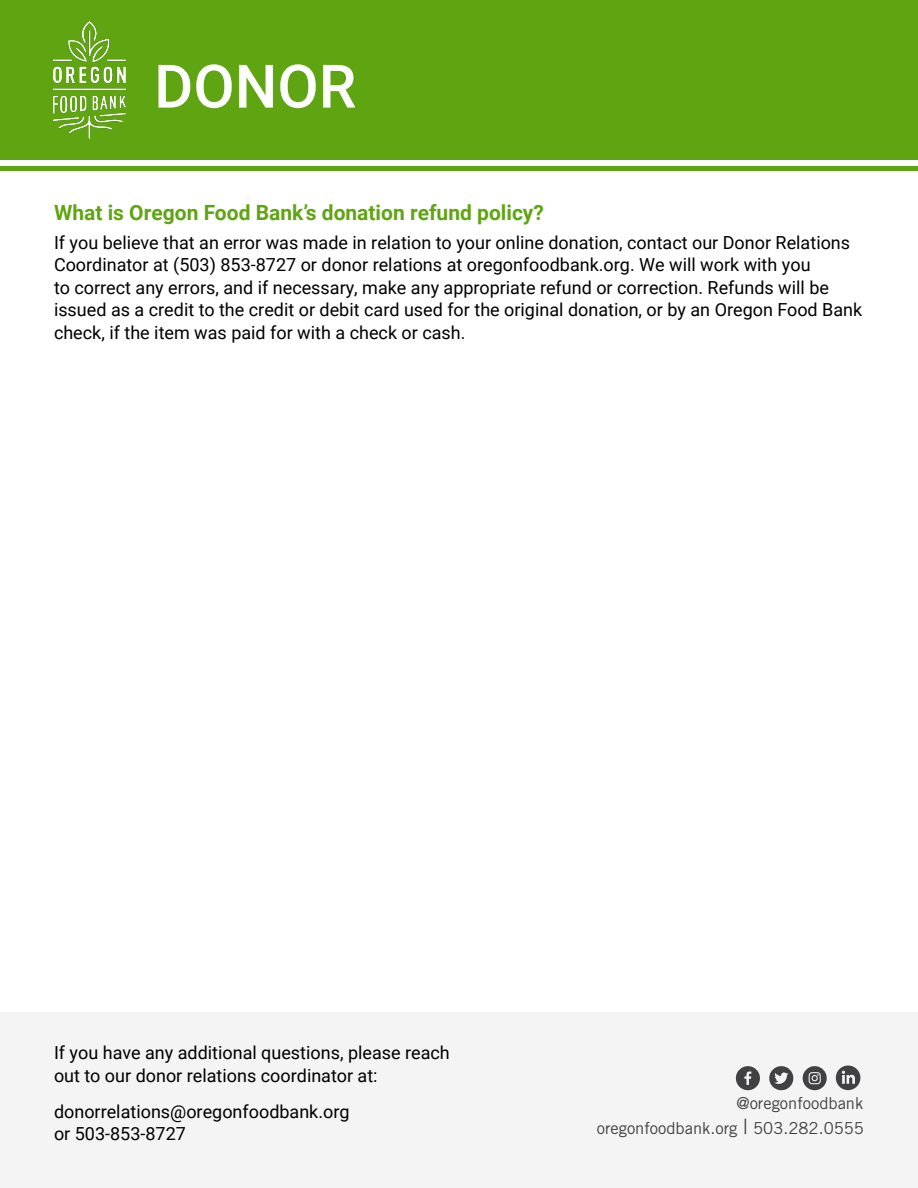
<style>
.page{position:relative;width:918px;height:1188px;background:#fff}
.page>*{position:absolute;margin:0;border:0;box-sizing:border-box;transform-origin:0 0}
.t1{font:500 60px "Roboto";color:#fff}
.t2{font:700 21px "Roboto";color:#5fa511}
.t3{font:18px/22.5px "Roboto";color:#000}
.t4{font:16.5px "Trade Gothic LT Std";color:#414042}
.s1{font-size:21px}
</style>
<div class="page">
<div style="left:0;top:1012px;width:918px;height:176px;background:#f4f4f4"></div>
<svg style="left:836px;top:1066px;width:24px;height:24px"></svg>
<svg style="left:769px;top:1066px;width:24px;height:24px"></svg>
<svg style="left:736px;top:1066px;width:24px;height:24px"></svg>
<svg style="left:803px;top:1066px;width:24px;height:24px"></svg>
<div style="left:0;top:0;width:918px;height:160px;background:#5fa511"></div>
<hr style="left:0;top:166px;width:918px;height:4px;background:#5fa511">
<img style="left:54px;top:21px;width:71px;height:118px">
<h1 class="t1" style="left:154px;top:44px;width:204px">DONOR</h1>
<p class="t2" style="left:54px;top:198px;width:491px">What is Oregon Food Bank’s donation refund policy?</p>
<p class="t3" style="left:54px;top:231px;width:810px">If you believe that an error was made in relation to your online donation, contact our Donor Relations Coordinator at (503) 853-8727 or donor relations at oregonfoodbank.org. We will work with you<br>to correct any errors, and if necessary, make any appropriate refund or correction. Refunds will be issued as a credit to the credit or debit card used for the original donation, or by an Oregon Food Bank check, if the item was paid for with a check or cash.</p>
<p class="t3" style="left:54px;top:1041px;width:397px">If you have any additional questions, please reach out to our donor relations coordinator at:</p>
<p class="t3" style="left:54px;top:1099px;width:297px">donorrelations@oregonfoodbank.org or 503-853-8727</p>
<p class="t4" style="left:737px;top:1093px;width:128px">@oregonfoodbank</p>
<p class="t4" style="left:597px;top:1119px;width:269px">oregonfoodbank.org <span class="s1">|</span> 503.282.0555</p>
</div>
